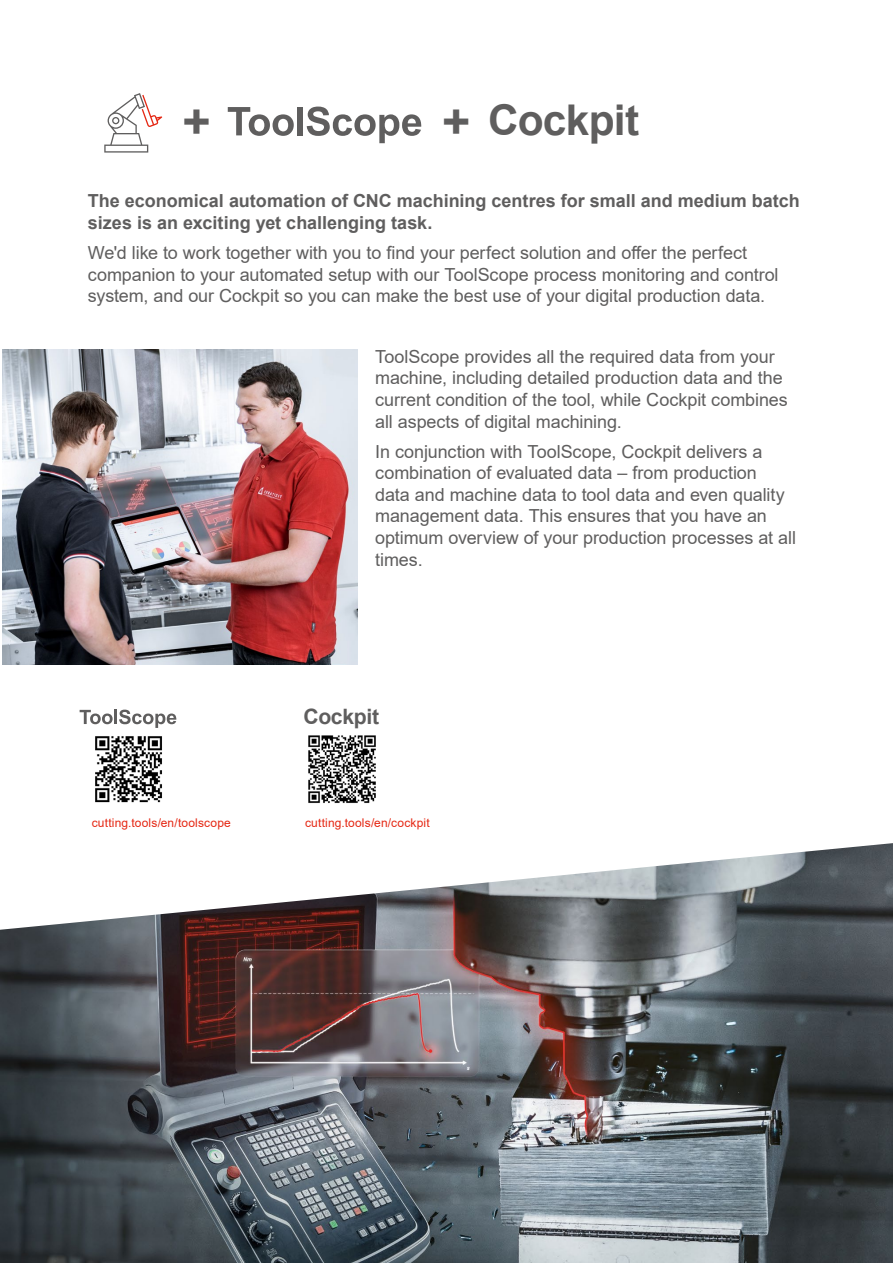
<style>
.page{position:relative;width:893px;height:1263px;background:#fff}
.page>*{position:absolute;margin:0;border:0;box-sizing:border-box;transform-origin:0 0}
.t1{font:700 48.45px "Arial";color:#5f5e5e}
.t2{font:700 42.45px "Arial";letter-spacing:-.015em;color:#5f5e5e}
.t3{font:700 21.15px "Arial";letter-spacing:-.015em;color:#5f5e5e}
.t4{font:18px/21.6px "Arial";letter-spacing:-.005em;color:#5f5e5e}
.t5{font:700 18px/21.6px "Arial";color:#5f5e5e}
.t6{font:12px "Arial";letter-spacing:.015em;color:#e52713}
.s1{font-size:48.45px}
</style>
<div class="page">
<img style="left:0;top:843px;width:893px;height:420px">
<svg style="left:104px;top:93px;width:58px;height:60px"></svg>
<img style="left:2px;top:350px;width:355px;height:314px">
<svg style="left:228px;top:107px;width:66px;height:29px"></svg>
<div style="left:298px;top:107px;width:5px;height:28px;background:#5f5e5e"></div>
<svg style="left:307px;top:107px;width:114px;height:36px"></svg>
<svg style="left:80px;top:710px;width:96px;height:18px"></svg>
<img style="left:95px;top:736px;width:67px;height:67px">
<img style="left:308px;top:735px;width:68px;height:68px">
<h1 class="t1" style="left:182px;top:88px;width:30px">+</h1>
<h2 class="t2" style="left:442px;top:90px;width:199px"><span class="s1">+</span> Cockpit</h2>
<p class="t5" style="left:88px;top:190px;width:713px">The economical automation of CNC machining centres for small and medium batch sizes is an exciting yet challenging task.</p>
<p class="t4" style="left:88px;top:242px;width:692px">We'd like to work together with you to find your perfect solution and offer the perfect companion to your automated setup with our ToolScope process monitoring and control system, and our Cockpit so you can make the best use of your digital production data.</p>
<p class="t4" style="left:375px;top:345px;width:414px">ToolScope provides all the required data from your machine, including detailed production data and the current condition of the tool, while Cockpit combines all aspects of digital machining.</p>
<p class="t4" style="left:375px;top:440px;width:422px">In conjunction with ToolScope, Cockpit delivers a combination of evaluated data – from production data and machine data to tool data and even quality management data. This ensures that you have an optimum overview of your production processes at all times.</p>
<p class="t3" style="left:304px;top:701px;width:77px">Cockpit</p>
<p class="t6" style="left:92px;top:814px;width:141px">cutting.tools/en/toolscope</p>
<p class="t6" style="left:305px;top:814px;width:126px">cutting.tools/en/cockpit</p>
</div>
